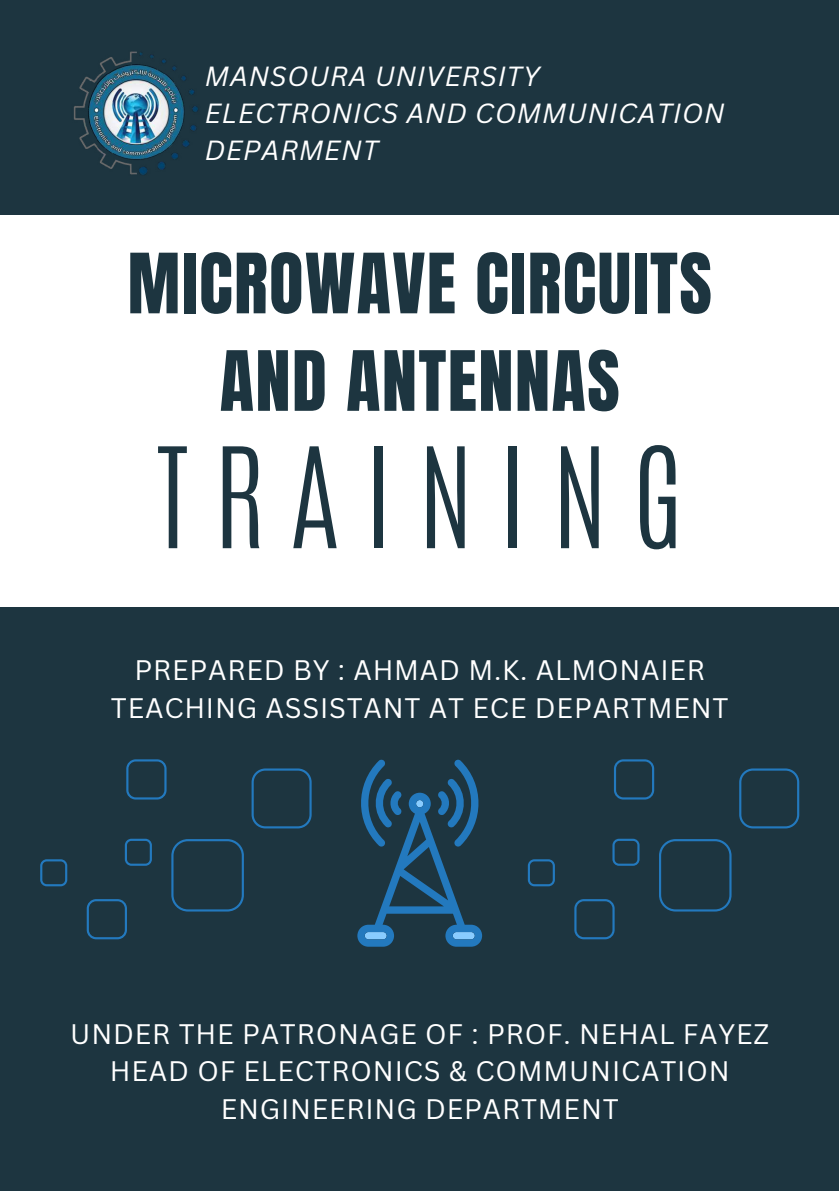
<style>
.page{position:relative;width:839px;height:1191px;background:#fff}
.page>*{position:absolute;margin:0;border:0;box-sizing:border-box;transform-origin:0 0}
.t1{font:300 118.6px "Antonio";letter-spacing:.205em;color:#1d3540}
.t2{font:70.6px/97.6px "Anton";letter-spacing:.02em;color:#1d3540;text-align:center}
.t3{font:27.6px/37.6px "Canva Sans";letter-spacing:.03em;color:#fff;text-align:center}
.t4{font:italic 27px/37px "Canva Sans";letter-spacing:.03em;color:#fff}
</style>
<div class="page">
<div style="left:0;top:0;width:838px;height:1191px;background:#1d3540"></div>
<div style="left:0;top:215px;width:838px;height:392px;background:#fff"></div>
<img style="left:74px;top:51px;width:124px;height:124px">
<svg style="left:126px;top:759px;width:40px;height:41px"></svg>
<svg style="left:171px;top:839px;width:73px;height:73px"></svg>
<svg style="left:251px;top:768px;width:60px;height:60px"></svg>
<svg style="left:125px;top:839px;width:27px;height:27px"></svg>
<svg style="left:87px;top:899px;width:40px;height:40px"></svg>
<svg style="left:40px;top:859px;width:27px;height:27px"></svg>
<svg style="left:614px;top:759px;width:40px;height:41px"></svg>
<svg style="left:659px;top:839px;width:72px;height:73px"></svg>
<svg style="left:739px;top:768px;width:60px;height:60px"></svg>
<svg style="left:612px;top:839px;width:27px;height:27px"></svg>
<svg style="left:574px;top:899px;width:40px;height:40px"></svg>
<svg style="left:528px;top:859px;width:27px;height:27px"></svg>
<svg style="left:357px;top:759px;width:126px;height:188px"></svg>
<p class="t4" style="left:205px;top:57px;width:521px">MANSOURA UNIVERSITY<br>ELECTRONICS AND COMMUNICATION<br>DEPARMENT</p>
<h2 class="t2" style="left:128px;top:236px;width:585px">MICROWAVE CIRCUITS<br>AND ANTENNAS</h2>
<h1 class="t1" style="left:156px;top:413px;width:529px">TRAINING</h1>
<p class="t3" style="left:111px;top:651px;width:619px">PREPARED BY : AHMAD M.K. ALMONAIER<br>TEACHING ASSISTANT AT ECE DEPARTMENT</p>
<p class="t3" style="left:70px;top:1014px;width:700px">UNDER THE PATRONAGE OF : PROF. NEHAL FAYEZ<br>HEAD OF ELECTRONICS &amp; COMMUNICATION<br>ENGINEERING DEPARTMENT</p>
</div>
